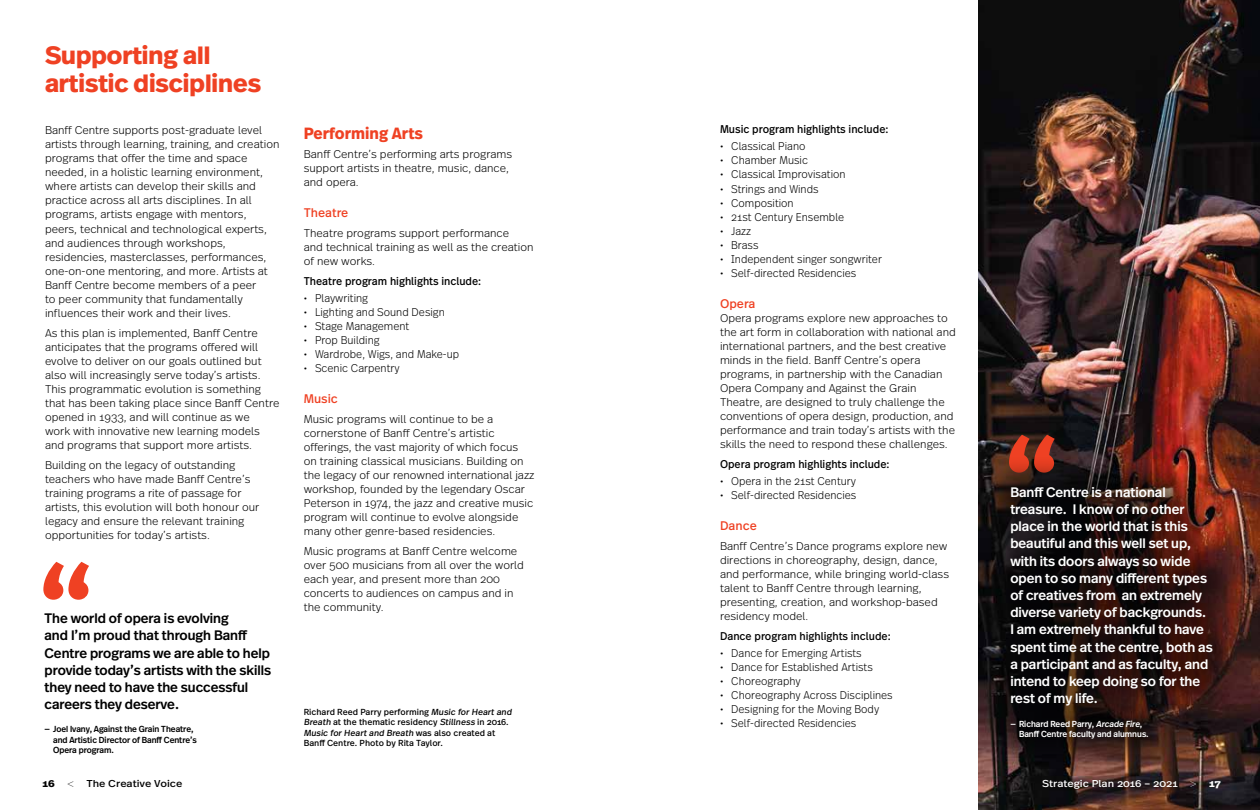
<style>
.page{position:relative;width:1260px;height:810px;background:#fff}
.page>*{position:absolute;margin:0;border:0;box-sizing:border-box;transform-origin:0 0}
.t1{font:500 121.25px "Real Head OT";color:#ef4123}
.t2{font:700 25px/27.5px "Real Head OT";color:#ef4123}
.t3{font:700 16.25px "Real Text OT";color:#ef4123;scale:.95 1}
.t4{font:500 13.75px/17.2px "Real Head OT";color:#fff}
.t5{font:500 13.75px/17.2px "Real Head OT";color:#000}
.t6{font:12.5px "Real Text OT";color:#ef4123}
.t7{font:300 11.25px/14px "Real Text OT";color:#000}
.t8{font:300 11.25px "Real Text OT";color:#000;scale:.95 1}
.t9{font:11.25px "Real Text OT";color:#000;scale:.95 1}
.t10{font:10px "Real Text OT";color:#fff;scale:1.1 1}
.t11{font:10px "Real Text OT";color:#000;scale:1.1 1}
.t12{font:8.75px/10.5px "Real Text OT";color:#000}
.t13{font:500 8.75px/10.5px "Real Head OT";color:#000}
.t14{font:500 8.75px/10.5px "Real Head OT";color:#fff}
.s1{font-weight:700}
.s2{font-family:"Real Head OT";font-weight:200;font-size:13.75px}
</style>
<div class="page">
<img style="left:979px;top:0;width:281px;height:810px">
<div style="left:979px;top:455px;width:265px;height:315px;background:#000;opacity:.56"></div>
<h2 class="t2" style="left:45px;top:42px;width:217px">Supporting all artistic disciplines</h2>
<p class="t7" style="left:45px;top:123px;width:236px">Banff Centre supports post-graduate level artists through learning, training, and creation programs that offer the time and space needed, in a holistic learning environment, where artists can develop their skills and practice across all arts disciplines. In all programs, artists engage with mentors, peers, technical and technological experts, and audiences through workshops, residencies, masterclasses, performances, one-on-one mentoring, and more. Artists at Banff Centre become members of a peer<br>to peer community that fundamentally influences their work and their lives.</p>
<p class="t7" style="left:45px;top:326px;width:236px">As this plan is implemented, Banff Centre anticipates that the programs offered will evolve to deliver on our goals outlined but also will increasingly serve today’s artists.<br>This programmatic evolution is something that has been taking place since Banff Centre opened in 1933, and will continue as we<br>work with innovative new learning models and programs that support more artists.</p>
<p class="t7" style="left:45px;top:458px;width:216px">Building on the legacy of outstanding teachers who have made Banff Centre’s training programs a rite of passage for artists, this evolution will both honour our legacy and ensure the relevant training opportunities for today’s artists.</p>
<h1 class="t1" style="left:35px;top:539px;width:62px">“</h1>
<p class="t5" style="left:45px;top:610px;width:228px">The world of opera is evolving<br>and I’m proud that through Banff<br>Centre programs we are able to help provide today’s artists with the skills they need to have the successful careers they deserve.</p>
<p class="t13" style="left:53px;top:724px;width:145px;text-indent:-9px">— Joel Ivany, Against the Grain Theatre, and Artistic Director of Banff Centre’s<br>Opera program.</p>
<p class="t11" style="left:42px;top:778px;width:129px"><span class="s1">16</span> <span class="s2">&lt;</span> The Creative Voice</p>
<h3 class="t3" style="left:304px;top:122px;width:127px">Performing Arts</h3>
<p class="t7" style="left:304px;top:147px;width:210px">Banff Centre’s performing arts programs support artists in theatre, music, dance, and opera.</p>
<p class="t6" style="left:304px;top:205px;width:46px">Theatre</p>
<p class="t7" style="left:304px;top:226px;width:231px">Theatre programs support performance<br>and technical training as well as the creation of new works.</p>
<p class="t9" style="left:304px;top:274px;width:188px">Theatre program highlights include:</p>
<p class="t8" style="left:304px;top:291px;width:69px">• Playwriting</p>
<p class="t8" style="left:304px;top:305px;width:150px">• Lighting and Sound Design</p>
<p class="t8" style="left:304px;top:319px;width:113px">• Stage Management</p>
<p class="t8" style="left:304px;top:333px;width:82px">• Prop Building</p>
<p class="t8" style="left:304px;top:347px;width:165px">• Wardrobe, Wigs, and Make-up</p>
<p class="t8" style="left:304px;top:361px;width:102px">• Scenic Carpentry</p>
<p class="t6" style="left:304px;top:391px;width:36px">Music</p>
<p class="t7" style="left:304px;top:412px;width:232px">Music programs will continue to be a cornerstone of Banff Centre’s artistic offerings, the vast majority of which focus<br>on training classical musicians. Building on the legacy of our renowned international jazz workshop, founded by the legendary Oscar Peterson in 1974, the jazz and creative music program will continue to evolve alongside many other genre-based residencies.</p>
<p class="t7" style="left:304px;top:544px;width:222px">Music programs at Banff Centre welcome over 500 musicians from all over the world each year, and present more than 200 concerts to audiences on campus and in the community.</p>
<p class="t12" style="left:304px;top:706px;width:211px">Richard Reed Parry performing Music for Heart and Breath at the thematic residency Stillness in 2016.<br>Music for Heart and Breath was a ls o c re ate d at Banff Centre. Photo by Rita Taylor.</p>
<p class="t9" style="left:720px;top:122px;width:179px">Music program highlights include:</p>
<p class="t8" style="left:720px;top:140px;width:91px">• Classical Piano</p>
<p class="t8" style="left:720px;top:154px;width:94px">• Chamber Music</p>
<p class="t8" style="left:720px;top:168px;width:134px">• Classical Improvisation</p>
<p class="t8" style="left:720px;top:182px;width:105px">• Strings and Winds</p>
<p class="t8" style="left:720px;top:196px;width:79px">• Composition</p>
<p class="t8" style="left:720px;top:210px;width:132px">• 21st Century Ensemble</p>
<p class="t8" style="left:720px;top:224px;width:34px">• Jazz</p>
<p class="t8" style="left:720px;top:238px;width:42px">• Brass</p>
<p class="t8" style="left:720px;top:252px;width:172px">• Independent singer songwriter</p>
<p class="t8" style="left:720px;top:266px;width:145px">• Self-directed Residencies</p>
<p class="t6" style="left:720px;top:296px;width:37px">Opera</p>
<p class="t7" style="left:720px;top:311px;width:237px">Opera programs explore new approaches to the art form in collaboration with national and international partners, and the best creative minds in the field. Banff Centre’s opera programs, in partnership with the Canadian Opera Company and Against the Grain Theatre, are designed to truly challenge the conventions of opera design, production, and performance and train today’s artists with the skills the need to respond these challenges.</p>
<p class="t9" style="left:720px;top:457px;width:180px">Opera program highlights include:</p>
<p class="t8" style="left:720px;top:474px;width:145px">• Opera in the 21st Century</p>
<p class="t8" style="left:720px;top:488px;width:145px">• Self-directed Residencies</p>
<p class="t6" style="left:720px;top:518px;width:38px">Dance</p>
<p class="t7" style="left:720px;top:539px;width:231px">Banff Centre’s Dance programs explore new directions in choreography, design, dance, and performance, while bringing world-class talent to Banff Centre through learning, presenting, creation, and workshop-based residency model.</p>
<p class="t9" style="left:720px;top:629px;width:181px">Dance program highlights include:</p>
<p class="t8" style="left:720px;top:646px;width:151px">• Dance for Emerging Artists</p>
<p class="t8" style="left:720px;top:660px;width:162px">• Dance for Established Artists</p>
<p class="t8" style="left:720px;top:674px;width:86px">• Choreography</p>
<p class="t8" style="left:720px;top:688px;width:183px">• Choreography Across Disciplines</p>
<p class="t8" style="left:720px;top:702px;width:169px">• Designing for the Moving Body</p>
<p class="t8" style="left:720px;top:716px;width:145px">• Self-directed Residencies</p>
<h1 class="t1" style="left:1001px;top:412px;width:62px">“</h1>
<p class="t4" style="left:1010px;top:484px;width:204px">Banff Centre is a national treasure. I know of no other place in the world that is this beautiful and this well set up, with its doors always so wide open to so many different types of creatives from an extremely diverse variety of backgrounds.<br>I am extremely thankful to have spent time at the centre, both as a participant and as faculty, and intend to keep doing so for the rest of my life.</p>
<p class="t14" style="left:1019px;top:718px;width:131px;text-indent:-9px">— Richard Reed Parry, Arcade Fire,<br>Banff Centre faculty and alumnus.</p>
<p class="t10" style="left:1042px;top:778px;width:164px">Strategic Plan 2016 – 2021 <span class="s2">&gt;</span> <span class="s1">17</span></p>
</div>
